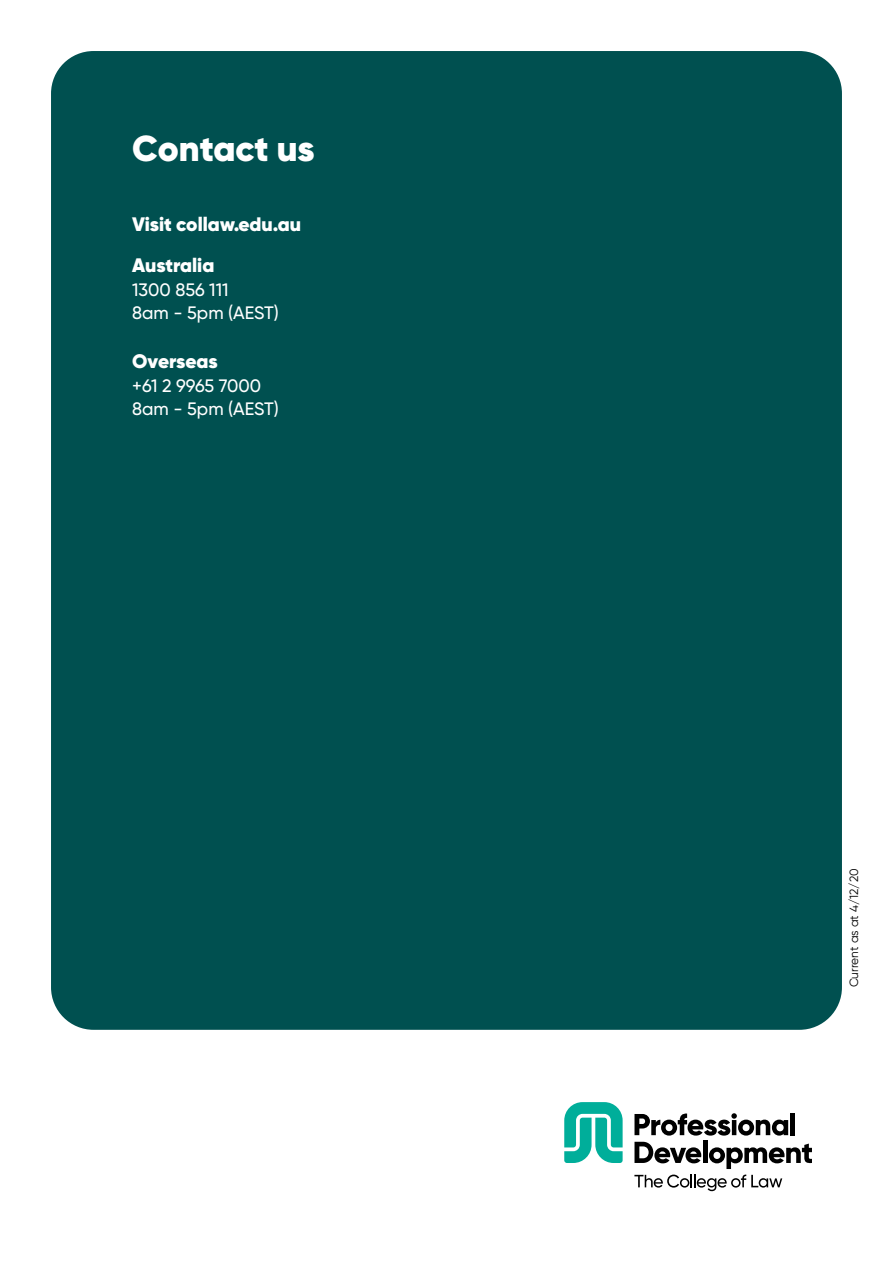
<style>
.page{position:relative;width:893px;height:1263px;background:#fff}
.page>*{position:absolute;margin:0;border:0;box-sizing:border-box;transform-origin:0 0}
.t1{font:900 36px "Gilroy";letter-spacing:-.005em;color:#fff}
.t2{font:900 19.5px/41px "Gilroy";color:#fff}
.t3{font:500 18px/22.5px "Gilroy";color:#fff}
.t4{font:12px "Gilroy";color:#000}
</style>
<div class="page">
<div style="left:51px;top:51px;width:791px;height:979px;background:#005050;border-radius:43px"></div>
<svg style="left:564px;top:1102px;width:59px;height:61px"></svg>
<svg style="left:634px;top:1113px;width:154px;height:22px"></svg>
<div style="left:790px;top:1113px;width:5px;height:22px;background:#000"></div>
<hr style="left:703px;top:1141px;width:4px;height:22px;background:#000">
<svg style="left:634px;top:1142px;width:178px;height:49px"></svg>
<h1 class="t1" style="left:132px;top:125px;width:184px">Contact us</h1>
<p class="t2" style="left:132px;top:203px;width:170px">Visit collaw.edu.au<br>Australia</p>
<p class="t3" style="left:132px;top:279px;width:148px">1300 856 111<br>8am - 5pm (AEST)</p>
<p class="t2" style="left:132px;top:340px;width:87px">Overseas</p>
<p class="t3" style="left:132px;top:375px;width:148px">+61 2 9965 7000<br>8am - 5pm (AEST)</p>
<p class="t4" style="left:847px;top:987px;width:121px;rotate:-90deg">Current as at 4/12/20</p>
</div>
